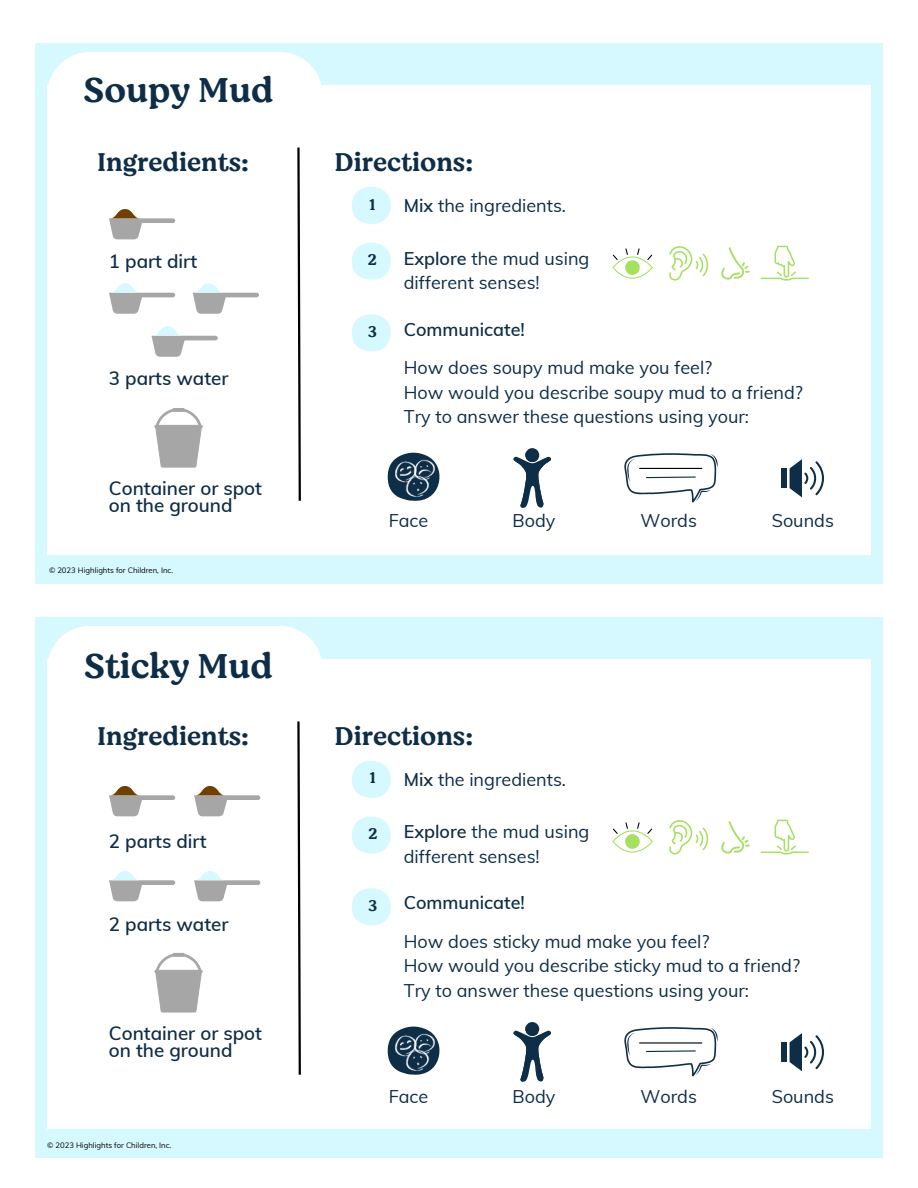
<style>
.page{position:relative;width:918px;height:1188px;background:#fff}
.page>*{position:absolute;margin:0;border:0;box-sizing:border-box;transform-origin:0 0}
.t1{font:500 35.25px "Moranga";color:#0e2d47}
.t2{font:500 26.25px "Moranga";color:#0e2d47}
.t3{font:600 18.9px/16.8px "Muli";color:#0e2d47}
.t4{font:18px/24.8px "Muli";color:#0e2d47}
.t5{font:600 18px "Muli";color:#0e2d47}
.t6{font:500 15.75px "Moranga";color:#0e2d47}
.t7{font:7.65px "Muli";color:#000}
.s1{font-weight:600}
</style>
<div class="page">
<div style="left:35px;top:44px;width:848px;height:540px;background:#d6f8ff"></div>
<div style="left:47px;top:86px;width:824px;height:468px;background:#fff"></div>
<svg style="left:47px;top:52px;width:276px;height:34px;background:#fbfeff"></svg>
<svg style="left:109px;top:209px;width:66px;height:30px"></svg>
<svg style="left:152px;top:326px;width:66px;height:31px"></svg>
<svg style="left:297px;top:147px;width:4px;height:354px"></svg>
<svg style="left:352px;top:187px;width:39px;height:37px"></svg>
<svg style="left:352px;top:242px;width:39px;height:38px"></svg>
<svg style="left:352px;top:314px;width:39px;height:37px"></svg>
<svg style="left:612px;top:248px;width:41px;height:31px"></svg>
<svg style="left:669px;top:246px;width:39px;height:35px"></svg>
<svg style="left:721px;top:247px;width:29px;height:33px"></svg>
<svg style="left:761px;top:246px;width:48px;height:35px"></svg>
<div style="left:781px;top:468px;width:6px;height:20px;background:#0e2d47"></div>
<svg style="left:790px;top:459px;width:34px;height:38px"></svg>
<svg style="left:624px;top:453px;width:94px;height:50px"></svg>
<svg style="left:387px;top:452px;width:53px;height:49px"></svg>
<img style="left:391px;top:457px;width:21px;height:26px">
<img style="left:412px;top:456px;width:25px;height:27px">
<img style="left:402px;top:470px;width:31px;height:28px">
<svg style="left:154px;top:408px;width:49px;height:60px"></svg>
<div style="left:525px;top:448px;width:14px;height:14px;background:#0e2d47;border-radius:50%"></div>
<svg style="left:513px;top:452px;width:38px;height:56px"></svg>
<div style="left:35px;top:617px;width:848px;height:541px;background:#d6f8ff"></div>
<div style="left:47px;top:660px;width:824px;height:468px;background:#fff"></div>
<svg style="left:47px;top:626px;width:276px;height:34px;background:#fbfeff"></svg>
<svg style="left:109px;top:786px;width:66px;height:30px"></svg>
<svg style="left:109px;top:871px;width:66px;height:30px"></svg>
<svg style="left:297px;top:721px;width:4px;height:354px"></svg>
<svg style="left:352px;top:760px;width:39px;height:38px"></svg>
<svg style="left:352px;top:816px;width:39px;height:38px"></svg>
<svg style="left:352px;top:888px;width:39px;height:37px"></svg>
<svg style="left:612px;top:822px;width:41px;height:31px"></svg>
<svg style="left:669px;top:820px;width:39px;height:35px"></svg>
<svg style="left:721px;top:821px;width:29px;height:33px"></svg>
<svg style="left:761px;top:820px;width:48px;height:35px"></svg>
<div style="left:781px;top:1042px;width:6px;height:20px;background:#0e2d47"></div>
<svg style="left:790px;top:1033px;width:34px;height:38px"></svg>
<svg style="left:624px;top:1027px;width:94px;height:50px"></svg>
<svg style="left:387px;top:1026px;width:53px;height:49px"></svg>
<img style="left:391px;top:1031px;width:21px;height:26px">
<img style="left:412px;top:1030px;width:25px;height:26px">
<img style="left:402px;top:1044px;width:31px;height:28px">
<svg style="left:154px;top:953px;width:49px;height:60px"></svg>
<div style="left:525px;top:1022px;width:14px;height:14px;background:#0e2d47;border-radius:50%"></div>
<svg style="left:513px;top:1026px;width:38px;height:56px"></svg>
<svg style="left:194px;top:786px;width:66px;height:30px"></svg>
<svg style="left:194px;top:871px;width:66px;height:30px"></svg>
<svg style="left:109px;top:283px;width:66px;height:31px"></svg>
<svg style="left:193px;top:283px;width:66px;height:31px"></svg>
<p class="t1" style="left:84px;top:65px;width:191px">Soupy Mud</p>
<p class="t2" style="left:97px;top:143px;width:153px">Ingredients:</p>
<p class="t2" style="left:335px;top:143px;width:140px">Directions:</p>
<p class="t3" style="left:109px;top:252px;width:90px">1 part dirt</p>
<p class="t3" style="left:109px;top:369px;width:121px">3 parts water</p>
<p class="t3" style="left:109px;top:480px;width:155px">Container or spot on the ground</p>
<p class="t7" style="left:49px;top:565px;width:126px">© 2023 Highlights for Children, Inc.</p>
<p class="t1" style="left:84px;top:640px;width:190px">Sticky Mud</p>
<p class="t6" style="left:370px;top:193px;width:7px">1</p>
<p class="t4" style="left:404px;top:193px;width:164px"><span class="s1">Mix</span> the ingredients.</p>
<p class="t6" style="left:368px;top:249px;width:11px">2</p>
<p class="t4" style="left:404px;top:245px;width:187px"><span class="s1">Explore</span> the mud using different senses!</p>
<p class="t6" style="left:368px;top:320px;width:10px">3</p>
<p class="t5" style="left:404px;top:317px;width:122px">Communicate!</p>
<p class="t4" style="left:404px;top:355px;width:310px">How does soupy mud make you feel?</p>
<p class="t4" style="left:404px;top:379px;width:401px">How would you describe soupy mud to a friend?</p>
<p class="t4" style="left:404px;top:404px;width:347px">Try to answer these questions using your:</p>
<p class="t4" style="left:389px;top:508px;width:41px">Face</p>
<p class="t4" style="left:513px;top:508px;width:44px">Body</p>
<p class="t4" style="left:640px;top:508px;width:58px">Words</p>
<p class="t4" style="left:772px;top:508px;width:64px">Sounds</p>
<p class="t2" style="left:97px;top:717px;width:153px">Ingredients:</p>
<p class="t2" style="left:335px;top:717px;width:140px">Directions:</p>
<p class="t3" style="left:109px;top:832px;width:99px">2 parts dirt</p>
<p class="t3" style="left:109px;top:916px;width:121px">2 parts water</p>
<p class="t3" style="left:109px;top:1025px;width:155px">Container or spot on the ground</p>
<p class="t7" style="left:47px;top:1140px;width:126px">© 2023 Highlights for Children, Inc.</p>
<p class="t6" style="left:370px;top:767px;width:7px">1</p>
<p class="t4" style="left:404px;top:767px;width:164px"><span class="s1">Mix</span> the ingredients.</p>
<p class="t6" style="left:368px;top:823px;width:11px">2</p>
<p class="t4" style="left:404px;top:819px;width:187px"><span class="s1">Explore</span> the mud using different senses!</p>
<p class="t6" style="left:369px;top:894px;width:10px">3</p>
<p class="t5" style="left:404px;top:891px;width:122px">Communicate!</p>
<p class="t4" style="left:404px;top:929px;width:307px">How does sticky mud make you feel?</p>
<p class="t4" style="left:404px;top:953px;width:398px">How would you describe sticky mud to a friend?</p>
<p class="t4" style="left:404px;top:978px;width:347px">Try to answer these questions using your:</p>
<p class="t4" style="left:389px;top:1084px;width:41px">Face</p>
<p class="t4" style="left:513px;top:1084px;width:44px">Body</p>
<p class="t4" style="left:640px;top:1084px;width:58px">Words</p>
<p class="t4" style="left:772px;top:1084px;width:64px">Sounds</p>
</div>
